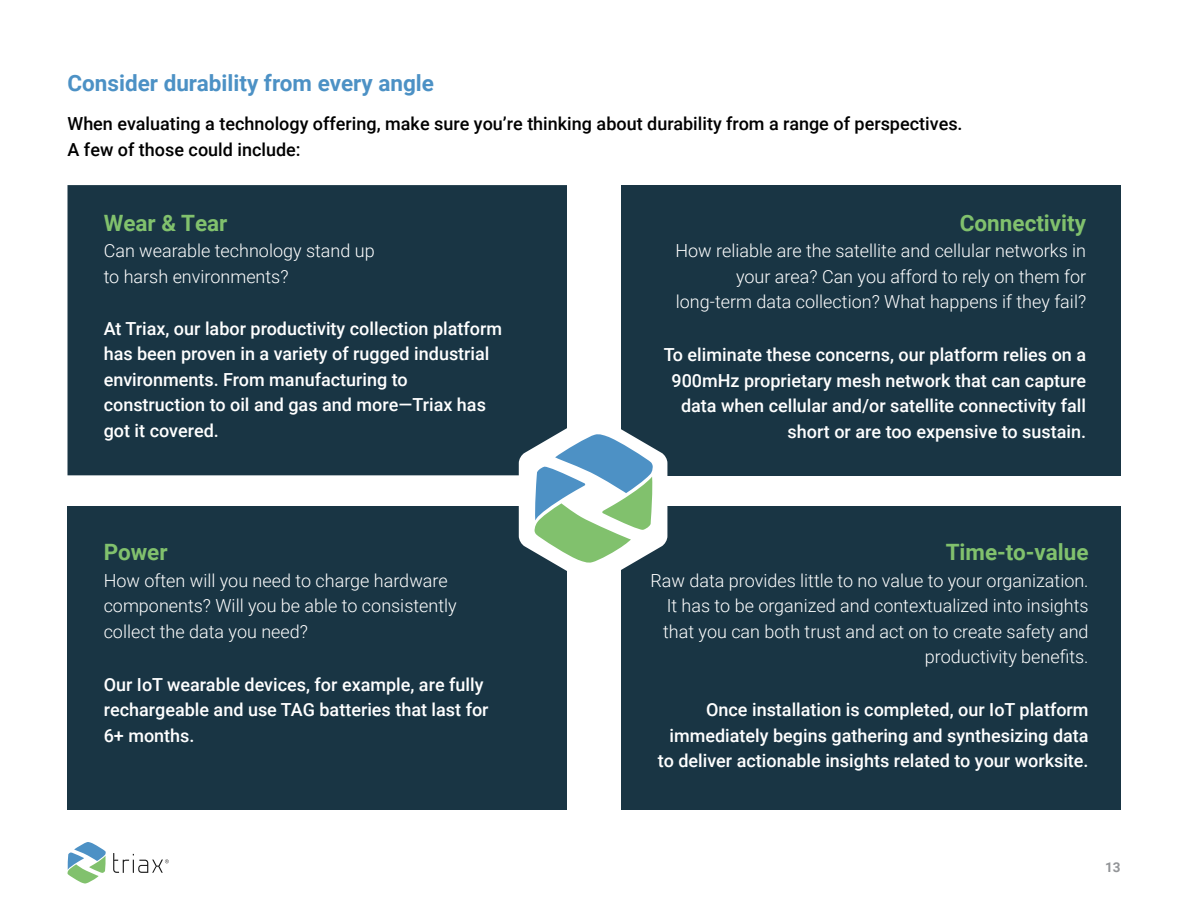
<style>
.page{position:relative;width:1188px;height:918px;background:#fff}
.page>*{position:absolute;margin:0;border:0;box-sizing:border-box;transform-origin:0 0}
.Body_Copy{font:700 22.5px "Roboto";color:#81c16d}
.Paragraph_Style_1{font:700 22.5px "Roboto";color:#4c91c5}
.Body_Copy-2{font:500 18px/25.5px "Roboto";color:#fff}
.Body_Copy-3{font:300 18px/25.5px "Roboto";color:#fff}
.Body_Copy-4{font:500 18px/25.5px "Roboto";color:#000}
.t1{font:700 13.5px "Roboto";color:#939598}
</style>
<div class="page">
<svg style="left:68px;top:842px;width:38px;height:42px"></svg>
<svg style="left:113px;top:853px;width:56px;height:20px"></svg>
<div style="left:68px;top:185px;width:499px;height:290px;background:#193544"></div>
<div style="left:68px;top:506px;width:499px;height:304px;background:#193544"></div>
<div style="left:621px;top:185px;width:499px;height:290px;background:#193544"></div>
<div style="left:621px;top:506px;width:499px;height:304px;background:#193544"></div>
<svg style="left:519px;top:414px;width:148px;height:157px"></svg>
<p class="Paragraph_Style_1" style="left:68px;top:67px;width:368px">Consider durability from every angle</p>
<p class="Body_Copy-4" style="left:68px;top:110px;width:897px">When evaluating a technology offering, make sure you’re thinking about durability from a range of perspectives.<br>A few of those could include:</p>
<p class="Body_Copy" style="left:104px;top:207px;width:125px">Wear &amp; Tear</p>
<p class="Body_Copy-3" style="left:104px;top:237px;width:273px">Can wearable technology stand up to harsh environments?</p>
<p class="Body_Copy-2" style="left:104px;top:315px;width:400px">At Triax, our labor productivity collection platform has been proven in a variety of rugged industrial environments. From manufacturing to construction to oil and gas and more—Triax has got it covered.</p>
<p class="Body_Copy" style="left:960px;top:207px;width:128px">Connectivity</p>
<p class="Body_Copy-3" style="left:675px;top:237px;width:412px;text-align:right">How reliable are the satellite and cellular networks in your area? Can you afford to rely on them for long-term data collection? What happens if they fail?</p>
<p class="Body_Copy-2" style="left:664px;top:342px;width:424px;text-align:right">To eliminate these concerns, our platform relies on a 900mHz proprietary mesh network that can capture data when cellular and/or satellite connectivity fall short or are too expensive to sustain.</p>
<p class="Body_Copy" style="left:104px;top:536px;width:66px">Power</p>
<p class="Body_Copy-3" style="left:104px;top:567px;width:355px">How often will you need to charge hardware components? Will you be able to consistently collect the data you need?</p>
<p class="Body_Copy-2" style="left:104px;top:671px;width:386px">Our IoT wearable devices, for example, are fully rechargeable and use TAG batteries that last for<br>6+ months.</p>
<p class="Body_Copy" style="left:946px;top:536px;width:144px">Time-to-value</p>
<p class="Body_Copy-3" style="left:650px;top:567px;width:440px;text-align:right">Raw data provides little to no value to your organization.<br>It has to be organized and contextualized into insights that you can both trust and act on to create safety and productivity benefits.</p>
<p class="Body_Copy-2" style="left:658px;top:697px;width:432px;text-align:right">Once installation is completed, our IoT platform immediately begins gathering and synthesizing data to deliver actionable insights related to your worksite.</p>
<p class="t1" style="left:1105px;top:858px;width:17px">13</p>
</div>
